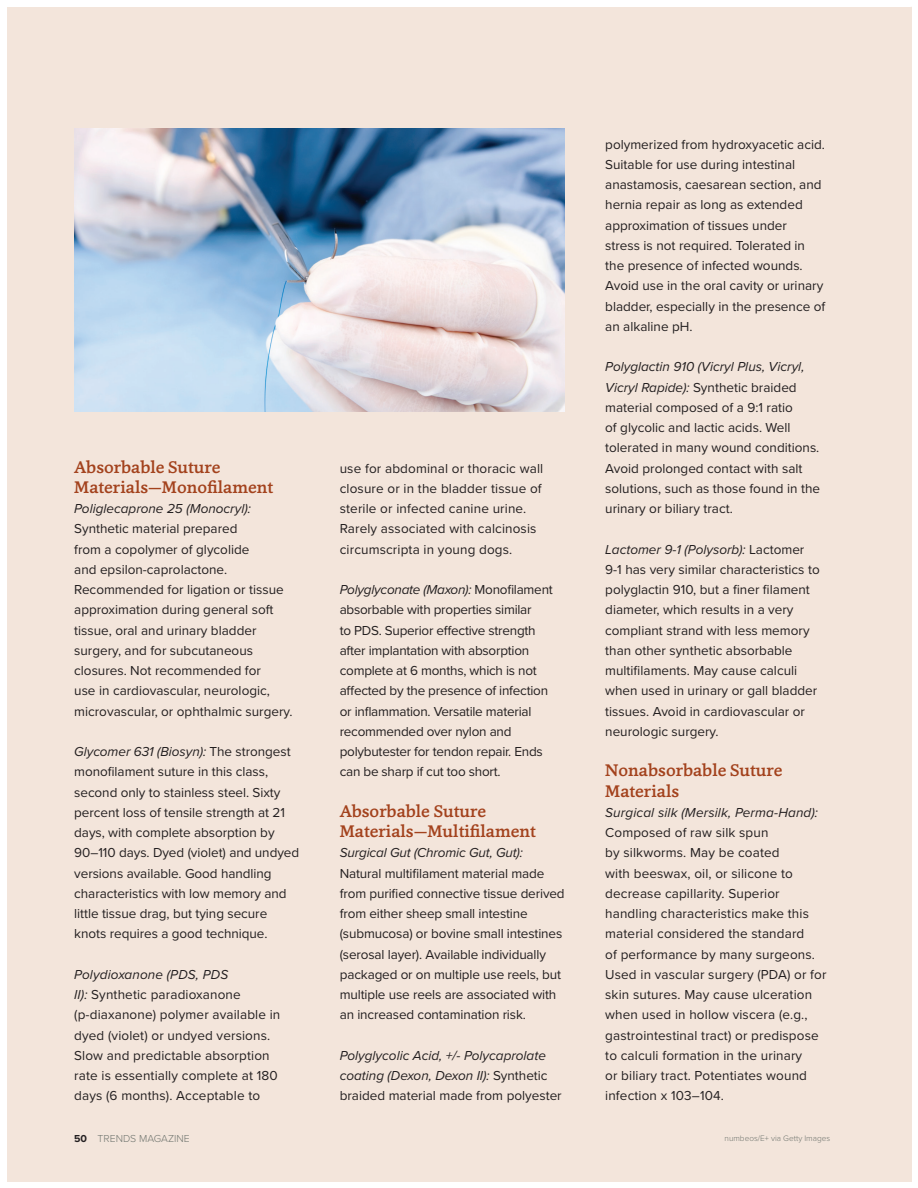
<style>
.page{position:relative;width:918px;height:1188px;background:#fff}
.page>*{position:absolute;margin:0;border:0;box-sizing:border-box;transform-origin:0 0}
.t1{font:500 17.25px/20.2px "Cassia";color:#a3421d}
.t2{font:13.5px/20.2px "Proxima Nova";color:#231f20}
.t3{font:13.5px/20.2px "Proxima Nova";letter-spacing:-.02em;color:#231f20}
.t4{font:italic 13.5px/20.2px "Proxima Nova";color:#231f20}
.t5{font:300 10.5px "Proxima Nova";color:#70756f}
.t6{font:300 8.25px "Proxima Nova";color:#70756f}
.s1{font-style:italic}
.s2{font-weight:700;color:#231f20}
.s3{font-style:normal}
</style>
<div class="page">
<div style="left:7px;top:7px;width:904px;height:1174px;background:#f3e5db"></div>
<img style="left:74px;top:128px;width:491px;height:284px">
<p class="t1" style="left:74px;top:458px;width:201px">Absorbable Suture<br>Materials—Monofilament</p>
<p class="t4" style="left:74px;top:499px;width:178px">Poliglecaprone 25 (Monocryl):</p>
<p class="t2" style="left:74px;top:520px;width:220px">Synthetic material prepared<br>from a copolymer of glycolide<br>and epsilon-caprolactone.<br>Recommended for ligation or tissue approximation during general soft tissue, oral and urinary bladder surgery, and for subcutaneous closures. Not recommended for<br>use in cardiovascular, neurologic, microvascular, or ophthalmic surgery.</p>
<p class="t2" style="left:74px;top:742px;width:227px"><span class="s1">Glycomer 631 (Biosyn):</span> The strongest monofilament suture in this class, second only to stainless steel. Sixty percent loss of tensile strength at 21 days, with complete absorption by 90–110 days. Dyed (violet) and undyed versions available. Good handling characteristics with low memory and little tissue drag, but tying secure knots requires a good technique.</p>
<p class="t2" style="left:74px;top:965px;width:208px"><span class="s1">Polydioxanone (PDS, PDS<br>II):</span> Synthetic paradioxanone (p-diaxanone) polymer available in dyed (violet) or undyed versions.<br>Slow and predictable absorption rate is essentially complete at 180 days (6 months). Acceptable to</p>
<p class="t5" style="left:74px;top:1135px;width:117px"><span class="s2">50</span> TRENDS MAGAZINE</p>
<p class="t2" style="left:340px;top:459px;width:205px">use for abdominal or thoracic wall closure or in the bladder tissue of sterile or infected canine urine.<br>Rarely associated with calcinosis circumscripta in young dogs.</p>
<p class="t3" style="left:340px;top:580px;width:215px"><span class="s1">Polyglyconate (Maxon):</span> Monofilament absorbable with properties similar<br>to PDS. Superior effective strength after implantation with absorption complete at 6 months, which is not affected by the presence of infection or inflammation. Versatile material recommended over nylon and polybutester for tendon repair. Ends can be sharp if cut too short.</p>
<p class="t1" style="left:340px;top:802px;width:198px">Absorbable Suture<br>Materials—Multifilament</p>
<p class="t4" style="left:340px;top:844px;width:185px">Surgical Gut (Chromic Gut, Gut):</p>
<p class="t2" style="left:340px;top:864px;width:226px">Natural multifilament material made from purified connective tissue derived from either sheep small intestine (submucosa) or bovine small intestines (serosal layer). Available individually packaged or on multiple use reels, but multiple use reels are associated with an increased contamination risk.</p>
<p class="t4" style="left:340px;top:1046px;width:223px">Polyglycolic Acid, +/- Polycaprolate coating (Dexon, Dexon II): <span class="s3">Synthetic braided material made from polyester</span></p>
<p class="t2" style="left:605px;top:135px;width:222px">polymerized from hydroxyacetic acid.<br>Suitable for use during intestinal anastamosis, caesarean section, and hernia repair as long as extended approximation of tissues under<br>stress is not required. Tolerated in the presence of infected wounds.<br>Avoid use in the oral cavity or urinary bladder, especially in the presence of an alkaline pH.</p>
<p class="t2" style="left:605px;top:358px;width:216px"><span class="s1">Polyglactin 910 (Vicryl Plus, Vicryl, Vicryl Rapide):</span> Synthetic braided material composed of a 9:1 ratio<br>of glycolic and lactic acids. Well tolerated in many wound conditions.<br>Avoid prolonged contact with salt solutions, such as those found in the urinary or biliary tract.</p>
<p class="t2" style="left:605px;top:540px;width:216px"><span class="s1">Lactomer 9-1 (Polysorb):</span> Lactomer 9-1 has very similar characteristics to polyglactin 910, but a finer filament diameter, which results in a very compliant strand with less memory than other synthetic absorbable multifilaments. May cause calculi when used in urinary or gall bladder tissues. Avoid in cardiovascular or neurologic surgery.</p>
<p class="t1" style="left:605px;top:762px;width:179px">Nonabsorbable Suture<br>Materials</p>
<p class="t4" style="left:605px;top:803px;width:214px">Surgical silk (Mersilk, Perma-Hand):</p>
<p class="t2" style="left:605px;top:823px;width:223px">Composed of raw silk spun<br>by silkworms. May be coated<br>with beeswax, oil, or silicone to decrease capillarity. Superior handling characteristics make this material considered the standard<br>of performance by many surgeons.<br>Used in vascular surgery (PDA) or for skin sutures. May cause ulceration when used in hollow viscera (e.g., gastrointestinal tract) or predispose to calculi formation in the urinary<br>or biliary tract. Potentiates wound infection x 103–104.</p>
<p class="t6" style="left:725px;top:1135px;width:107px">numbeos/E+ via Getty Images</p>
</div>
